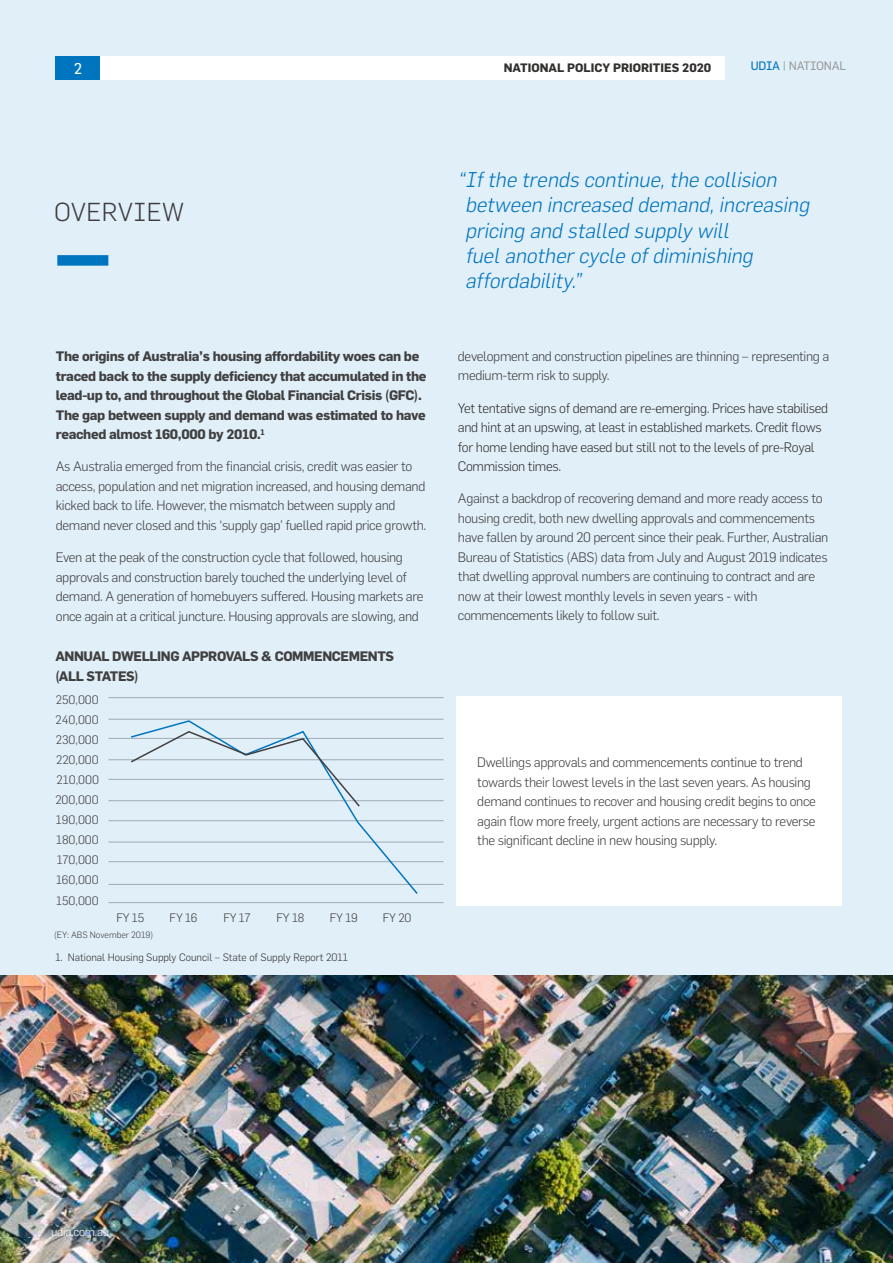
<style>
.page{position:relative;width:893px;height:1263px;background:#e1eff9}
.page>*{position:absolute;margin:0;border:0;box-sizing:border-box;transform-origin:0 0}
.t1{font:300 25.5px "Flama";letter-spacing:.02em;color:#3e3d40}
.t2{font:italic 300 21px/25.2px "Flama";color:#0075bf}
.t3{font:15.3px "Flama Basic";color:#fff}
.t4{font:300 13.5px/19.5px "Flama";letter-spacing:-.025em;color:#404040}
.t5{font:700 13.5px/19.5px "Flama";letter-spacing:-.025em;color:#404040}
.t6{font:300 13.5px/19.5px "Flama";letter-spacing:-.025em;color:#32302f}
.t7{font:300 12px "Flama";color:#404040}
.t8{font:700 12px "Flama";color:#32302f}
.t9{font:12px "Flama Basic";letter-spacing:-.02em;color:#9c9e9f}
.t10{font:300 12px "Flama";letter-spacing:-.02em;color:#fff}
.t11{font:300 10.5px "Flama";color:#32302f}
.t12{font:300 9px "Flama";color:#404040}
.s1{color:#0075bf}
</style>
<div class="page">
<img style="left:0;top:975px;width:893px;height:288px">
<div style="left:57px;top:255px;width:51px;height:11px;background:#0075bf"></div>
<div style="left:100px;top:56px;width:624px;height:24px;background:#fff"></div>
<div style="left:55px;top:56px;width:45px;height:24px;background:#0075bf"></div>
<hr style="left:109px;top:902px;width:334px;height:1px;background:#a0acb2">
<hr style="left:109px;top:884px;width:334px;height:1px;background:#a0acb2">
<hr style="left:109px;top:861px;width:334px;height:1px;background:#a0acb2">
<hr style="left:109px;top:842px;width:334px;height:1px;background:#a0acb2">
<hr style="left:109px;top:820px;width:334px;height:1px;background:#a0acb2">
<hr style="left:109px;top:800px;width:334px;height:1px;background:#a0acb2">
<hr style="left:109px;top:779px;width:334px;height:1px;background:#a0acb2">
<hr style="left:109px;top:759px;width:334px;height:1px;background:#a0acb2">
<hr style="left:109px;top:738px;width:334px;height:1px;background:#a0acb2">
<hr style="left:109px;top:719px;width:334px;height:1px;background:#a0acb2">
<hr style="left:109px;top:697px;width:334px;height:1px;background:#a0acb2">
<svg style="left:129px;top:719px;width:290px;height:175px"></svg>
<svg style="left:129px;top:730px;width:232px;height:78px"></svg>
<div style="left:456px;top:696px;width:386px;height:210px;background:#fff"></div>
<p class="t3" style="left:74px;top:59px;width:10px">2</p>
<p class="t8" style="left:504px;top:61px;width:209px">NATIONAL POLICY PRIORITIES 2020</p>
<p class="t9" style="left:751px;top:58px;width:97px"><span class="s1">UDIA</span> | NATIONAL</p>
<h1 class="t1" style="left:54px;top:197px;width:132px">OVERVIEW</h1>
<p class="t5" style="left:56px;top:346px;width:372px">The origins of Australia’s housing affordability woes can be traced back to the supply deficiency that accumulated in the lead-up to, and throughout the Global Financial Crisis (GFC).<br>The gap between supply and demand was estimated to have reached almost 160,000 by 2010.<sup>1</sup></p>
<p class="t4" style="left:56px;top:457px;width:372px">As Australia emerged from the financial crisis, credit was easier to access, population and net migration increased, and housing demand kicked back to life. However, the mismatch between supply and demand never closed and this ‘supply gap’ fuelled rapid price growth.</p>
<p class="t4" style="left:56px;top:547px;width:369px">Even at the peak of the construction cycle that followed, housing approvals and construction barely touched the underlying level of demand. A generation of homebuyers suffered. Housing markets are once again at a critical juncture. Housing approvals are slowing, and</p>
<p class="t5" style="left:55px;top:646px;width:340px">ANNUAL DWELLING APPROVALS &amp; COMMENCEMENTS (ALL STATES)</p>
<p class="t7" style="left:56px;top:692px;width:44px">250,000</p>
<p class="t7" style="left:55px;top:712px;width:45px">240,000</p>
<p class="t7" style="left:56px;top:732px;width:44px">230,000</p>
<p class="t7" style="left:56px;top:753px;width:44px">220,000</p>
<p class="t7" style="left:57px;top:773px;width:44px">210,000</p>
<p class="t7" style="left:55px;top:793px;width:45px">200,000</p>
<p class="t7" style="left:56px;top:813px;width:44px">190,000</p>
<p class="t7" style="left:56px;top:833px;width:44px">180,000</p>
<p class="t7" style="left:57px;top:853px;width:44px">170,000</p>
<p class="t7" style="left:56px;top:873px;width:44px">160,000</p>
<p class="t7" style="left:56px;top:893px;width:44px">150,000</p>
<p class="t7" style="left:116px;top:911px;width:29px">FY 15</p>
<p class="t7" style="left:170px;top:911px;width:29px">FY 16</p>
<p class="t7" style="left:223px;top:911px;width:29px">FY 17</p>
<p class="t7" style="left:276px;top:911px;width:29px">FY 18</p>
<p class="t7" style="left:330px;top:911px;width:29px">FY 19</p>
<p class="t7" style="left:383px;top:911px;width:30px">FY 20</p>
<p class="t12" style="left:54px;top:930px;width:101px">(EY: ABS November 2019)</p>
<p class="t11" style="left:55px;top:951px;width:294px">1. National Housing Supply Council – State of Supply Report 2011</p>
<h2 class="t2" style="left:465px;top:167px;width:350px;text-indent:-7px">“Ifthe trends continue,the collision between increased demand,increasing pricing and stalled supply will fuelanothercycle ofdiminishing affordability.”</h2>
<p class="t4" style="left:458px;top:346px;width:373px">development and construction pipelines are thinning – representing a medium-term risk to supply.</p>
<p class="t6" style="left:458px;top:398px;width:372px">Yet tentative signs of demand are re-emerging. Prices have stabilised and hint at an upswing, at least in established markets. Credit flows for home lending have eased but still not to the levels of pre-Royal Commission times.</p>
<p class="t4" style="left:458px;top:489px;width:372px">Against a backdrop of recovering demand and more ready access to housing credit, both new dwelling approvals and commencements have fallen by around 20 percent since their peak. Further, Australian Bureau of Statistics (ABS) data from July and August 2019 indicates that dwelling approval numbers are continuing to contract and are now at their lowest monthly levels in seven years - with commencements likely to follow suit.</p>
<p class="t4" style="left:477px;top:753px;width:340px">Dwellings approvals and commencements continue to trend towards their lowest levels in the last seven years. As housing demand continues to recover and housing credit begins to once again flow more freely, urgent actions are necessary to reverse the significant decline in new housing supply.</p>
<p class="t10" style="left:51px;top:1224px;width:60px">udia.com.au</p>
</div>
